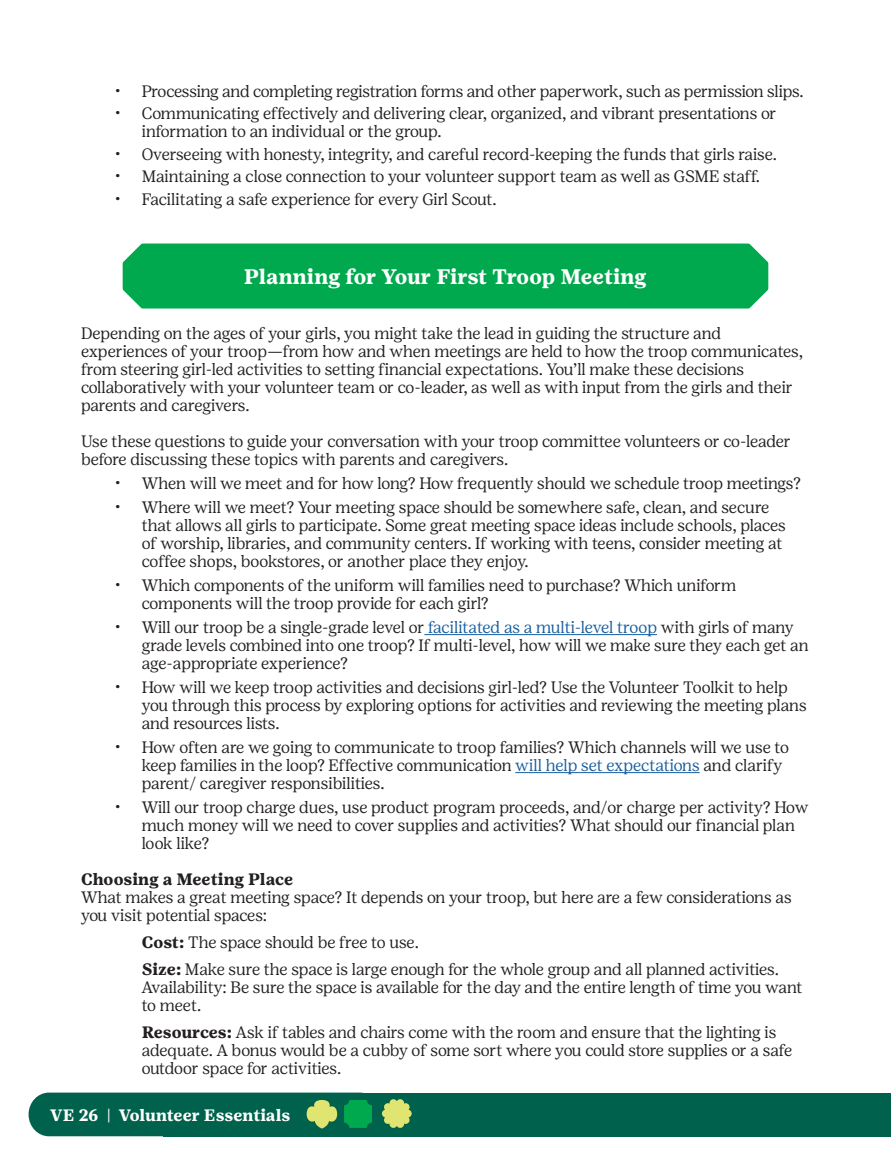
<style>
.page{position:relative;width:891px;height:1161px;background:#fff}
.page>*{position:absolute;margin:0;border:0;box-sizing:border-box;transform-origin:0 0}
.t1{font:700 21px "Girl Scout Text";color:#fff}
.t2{font:300 16.5px/18px "Girl Scout Display";letter-spacing:-.005em;color:#231f20}
.t3{font:700 16.5px "Girl Scout Text";color:#fff}
.t4{font:700 16.5px "Girl Scout Text";color:#231f20}
.s1{color:#175d9e}
.s2{font-family:"Girl Scout Text";font-weight:700}
</style>
<div class="page">
<div style="left:163px;top:1093px;width:728px;height:43px;background:#00624c"></div>
<div style="left:29px;top:1093px;width:351px;height:43px;background:#00624c;border-radius:21px"></div>
<svg style="left:307px;top:1100px;width:30px;height:28px"></svg>
<svg style="left:344px;top:1100px;width:28px;height:28px"></svg>
<svg style="left:382px;top:1099px;width:30px;height:29px"></svg>
<div style="left:123px;top:244px;width:645px;height:65px;background:#00a84e"></div>
<hr style="left:424px;top:634px;width:233px;height:1px;background:#175d9e">
<hr style="left:515px;top:772px;width:185px;height:1px;background:#175d9e">
<p class="t2" style="left:115px;top:81px;width:691px">• Processing and completing registration forms and other paperwork, such as permission slips.</p>
<p class="t2" style="left:142px;top:104px;width:636px;text-indent:-27px">• Communicating effectively and delivering clear, organized, and vibrant presentations or information to an individual or the group.</p>
<p class="t2" style="left:115px;top:144px;width:664px">• Overseeing with honesty, integrity, and careful record-keeping the funds that girls raise.</p>
<p class="t2" style="left:115px;top:167px;width:647px">• Maintaining a close connection to your volunteer support team as well as GSME staff.</p>
<p class="t2" style="left:115px;top:189px;width:383px">• Facilitating a safe experience for every Girl Scout.</p>
<p class="t1" style="left:244px;top:264px;width:404px">Planning for Your First Troop Meeting</p>
<p class="t2" style="left:81px;top:324px;width:724px">Depending on the ages of your girls, you might take the lead in guiding the structure and experiences of your troop—from how and when meetings are held to how the troop communicates, from steering girl-led activities to setting financial expectations. You’ll make these decisions collaboratively with your volunteer team or co-leader, as well as with input from the girls and their parents and caregivers.</p>
<p class="t2" style="left:81px;top:432px;width:711px">Use these questions to guide your conversation with your troop committee volunteers or co-leader before discussing these topics with parents and caregivers.</p>
<p class="t2" style="left:115px;top:474px;width:688px">• When will we meet and for how long? How frequently should we schedule troop meetings?</p>
<p class="t2" style="left:142px;top:498px;width:645px;text-indent:-27px">• Where will we meet? Your meeting space should be somewhere safe, clean, and secure that allows all girls to participate. Some great meeting space ideas include schools, places of worship, libraries, and community centers. If working with teens, consider meeting at coffee shops, bookstores, or another place they enjoy.</p>
<p class="t2" style="left:142px;top:576px;width:596px;text-indent:-27px">• Which components of the uniform will families need to purchase? Which uniform components will the troop provide for each girl?</p>
<p class="t2" style="left:142px;top:618px;width:668px;text-indent:-27px">• Will our troop be a single-grade level or <span class="s1">facilitated as a multi-level troop</span> with girls of many grade levels combined into one troop? If multi-level, how will we make sure they each get an age-appropriate experience?</p>
<p class="t2" style="left:142px;top:678px;width:666px;text-indent:-27px">• How will we keep troop activities and decisions girl-led? Use the Volunteer Toolkit to help you through this process by exploring options for activities and reviewing the meeting plans and resources lists.</p>
<p class="t2" style="left:142px;top:738px;width:649px;text-indent:-27px">• How often are we going to communicate to troop families? Which channels will we use to keep families in the loop? Effective communication <span class="s1">will help set expectations</span> and clarify parent/ caregiver responsibilities.</p>
<p class="t2" style="left:142px;top:798px;width:668px;text-indent:-27px">• Will our troop charge dues, use product program proceeds, and/or charge per activity? How much money will we need to cover supplies and activities? What should our financial plan look like?</p>
<p class="t4" style="left:81px;top:869px;width:214px">Choosing a Meeting Place</p>
<p class="t2" style="left:81px;top:888px;width:712px">What makes a great meeting space? It depends on your troop, but here are a few considerations as you visit potential spaces:</p>
<p class="t2" style="left:142px;top:933px;width:279px"><span class="s2">Cost:</span> The space should be free to use.</p>
<p class="t2" style="left:142px;top:960px;width:639px"><span class="s2">Size:</span> Make sure the space is large enough for the whole group and all planned activities.</p>
<p class="t2" style="left:142px;top:978px;width:662px">Availability: Be sure the space is available for the day and the entire length of time you want to meet.</p>
<p class="t2" style="left:142px;top:1023px;width:652px"><span class="s2">Resources:</span> Ask if tables and chairs come with the room and ensure that the lighting is adequate. A bonus would be a cubby of some sort where you could store supplies or a safe outdoor space for activities.</p>
<p class="t3" style="left:50px;top:1105px;width:242px">VE 26 | Volunteer Essentials</p>
</div>
